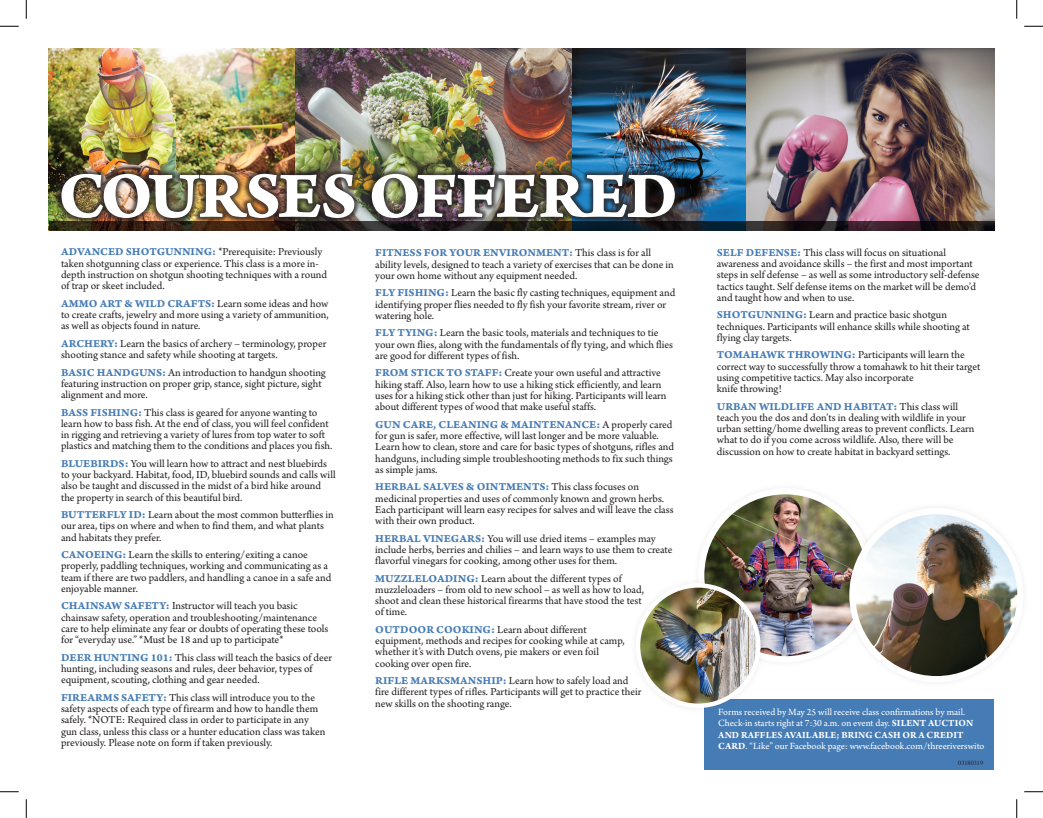
<style>
.page{position:relative;width:1043px;height:818px;background:#fff}
.page>*{position:absolute;margin:0;border:0;box-sizing:border-box;transform-origin:0 0}
.t1{font:68.62px "Arno Pro Bold Caption";letter-spacing:-.02em;color:#fff}
.t2{font:11.25px/11.2px "Arno Pro";color:#231f20}
.t3{font:11.25px "Arno Pro Bold Caption";color:#467cb5}
.t4{font:10px/11.5px "Arno Pro";color:#fff}
.t5{font:6.25px "Times";color:#231f20}
.s1{font-family:"Arno Pro Bold Caption";color:#467cb5}
.s2{font-family:"Arno Pro";color:#231f20}
.s3{font-weight:700}
</style>
<div class="page">
<div style="left:704px;top:699px;width:290px;height:70px;background:#467cb5"></div>
<img style="left:49px;top:49px;width:945px;height:172px">
<svg style="left:49px;top:221px;width:945px;height:10px;background:#241d1c"></svg>
<img style="left:701px;top:491px;width:168px;height:168px;border-radius:84px">
<div style="left:698px;top:488px;width:174px;height:174px;border:6px solid #fff;border-radius:50%"></div>
<div style="left:55px;top:167px;width:626px;height:57px;background:#231f20;opacity:.75"></div>
<div style="left:629px;top:576px;width:138px;height:138px;background:#231f20;opacity:.08"></div>
<img style="left:638px;top:585px;width:120px;height:120px;border-radius:60px">
<div style="left:636px;top:583px;width:124px;height:125px;border:4px solid #fff;border-radius:50%"></div>
<div style="left:842px;top:501px;width:186px;height:188px;background:#231f20;opacity:.08"></div>
<img style="left:852px;top:511px;width:168px;height:168px;border-radius:84px">
<div style="left:849px;top:508px;width:174px;height:174px;border:6px solid #fff;border-radius:50%"></div>
<svg style="left:0;top:25px;width:19px;height:2px"></svg>
<svg style="left:1024px;top:25px;width:18px;height:2px"></svg>
<svg style="left:0;top:791px;width:19px;height:1px"></svg>
<svg style="left:1024px;top:791px;width:18px;height:1px"></svg>
<svg style="left:25px;top:0;width:2px;height:19px"></svg>
<svg style="left:25px;top:799px;width:2px;height:19px"></svg>
<svg style="left:1016px;top:0;width:1px;height:19px"></svg>
<svg style="left:1016px;top:799px;width:1px;height:19px"></svg>
<h1 class="t1" style="left:58px;top:155px;width:622px">COURSES OFFERED</h1>
<p class="t2" style="left:61px;top:247px;width:267px"><span class="s1">ADVANCED SHOTGUNNING:</span> *Prerequisite: Previously taken shotgunning class or experience. This class is a more in&shy;depth instruction on shotgun shooting techniques with a round of trap or skeet included.</p>
<p class="t2" style="left:61px;top:298px;width:269px;text-align:justify"><span class="s1">AMMO ART &amp; WILD CRAFTS:</span> Learn some ideas and how to create crafts, jewelry and more using a variety of ammunition, as well as objects found in nature.</p>
<p class="t2" style="left:61px;top:338px;width:267px"><span class="s1">ARCHERY:</span> Learn the basics of archery – terminology, proper shooting stance and safety while shooting at targets.</p>
<p class="t2" style="left:61px;top:367px;width:266px"><span class="s1">BASIC HANDGUNS:</span> An introduction to handgun shooting featuring instruction on proper grip, stance, sight picture, sight alignment and more.</p>
<p class="t2" style="left:61px;top:407px;width:273px"><span class="s1">BASS FISHING:</span> This class is geared for anyone wanting to learn how to bass fish. At the end of class, you will feel confident in rigging and retrieving a variety of lures from top water to soft plastics and matching them to the conditions and places you fish.</p>
<p class="t2" style="left:61px;top:458px;width:276px"><span class="s1">BLUEBIRDS:</span> You will learn how to attract and nest bluebirds to your backyard. Habitat, food, ID, bluebird sounds and calls will also be taught and discussed in the midst of a bird hike around the property in search of this beautiful bird.</p>
<p class="t2" style="left:61px;top:509px;width:274px"><span class="s1">BUTTERFLY ID:</span> Learn about the most common butterflies in our area, tips on where and when to find them, and what plants and habitats they prefer.</p>
<p class="t2" style="left:61px;top:549px;width:272px"><span class="s1">CANOEING:</span> Learn the skills to entering/exiting a canoe properly, paddling techniques, working and communicating as a team if there are two paddlers, and handling a canoe in a safe and enjoyable manner.</p>
<p class="t2" style="left:61px;top:601px;width:269px"><span class="s1">CHAINSAW SAFETY:</span> Instructor will teach you basic chainsaw safety, operation and troubleshooting/maintenance care to help eliminate any fear or doubts of operating these tools for “everyday use.” *Must be 18 and up to participate*</p>
<p class="t2" style="left:61px;top:652px;width:272px"><span class="s1">DEER HUNTING 101:</span> This class will teach the basics of deer hunting, including seasons and rules, deer behavior, types of equipment, scouting, clothing and gear needed.</p>
<p class="t2" style="left:61px;top:692px;width:266px"><span class="s1">FIREARMS SAFETY:</span> This class will introduce you to the safety aspects of each type of firearm and how to handle them safely. *NOTE: Required class in order to participate in any gun class, unless this class or a hunter education class was taken previously. Please note on form if taken previously.</p>
<p class="t3" style="left:375px;top:246px;width:277px">FITNESS FOR YOUR ENVIRONMENT: <span class="s2">This class is for all</span></p>
<p class="t2" style="left:375px;top:259px;width:300px">ability levels, designed to teach a variety of exercises that can be done in your own home without any equipment needed.</p>
<p class="t2" style="left:375px;top:288px;width:301px"><span class="s1">FLY FISHING:</span> Learn the basic fly casting techniques, equipment and identifying proper flies needed to fly fish your favorite stream, river or watering hole.</p>
<p class="t2" style="left:375px;top:328px;width:299px"><span class="s1">FLY TYING:</span> Learn the basic tools, materials and techniques to tie your own flies, along with the fundamentals of fly tying, and which flies are good for different types of fish.</p>
<p class="t2" style="left:375px;top:368px;width:293px"><span class="s1">FROM STICK TO STAFF:</span> Create your own useful and attractive hiking staff. Also, learn how to use a hiking stick efficiently, and learn uses for a hiking stick other than just for hiking. Participants will learn about different types of wood that make useful staffs.</p>
<p class="t3" style="left:375px;top:417px;width:299px">GUN CARE, CLEANING &amp; MAINTENANCE: <span class="s2">A properly cared</span></p>
<p class="t2" style="left:375px;top:430px;width:300px">for gun is safer, more effective, will last longer and be more valuable.<br>Learn how to clean, store and care for basic types of shotguns, rifles and handguns, including simple troubleshooting methods to fix such things as simple jams.</p>
<p class="t3" style="left:375px;top:480px;width:265px">HERBAL SALVES &amp; OINTMENTS: <span class="s2">This class focuses on</span></p>
<p class="t2" style="left:375px;top:493px;width:300px">medicinal properties and uses of commonly known and grown herbs.<br>Each participant will learn easy recipes for salves and will leave the class with their own product.</p>
<p class="t2" style="left:375px;top:533px;width:299px"><span class="s1">HERBAL VINEGARS:</span> You will use dried items – examples may include herbs, berries and chilies – and learn ways to use them to create flavorful vinegars for cooking, among other uses for them.</p>
<p class="t2" style="left:375px;top:573px;width:270px"><span class="s1">MUZZLELOADING:</span> Learn about the different types of muzzleloaders – from old to new school – as well as how to load, shoot and clean these historical firearms that have stood the test of time.</p>
<p class="t2" style="left:375px;top:624px;width:251px"><span class="s1">OUTDOOR COOKING:</span> Learn about different equipment, methods and recipes for cooking while at camp, whether it’s with Dutch ovens, pie makers or even foil cooking over open fire.</p>
<p class="t2" style="left:375px;top:675px;width:268px"><span class="s1">RIFLE MARKSMANSHIP:</span> Learn how to safely load and fire different types of rifles. Participants will get to practice their new skills on the shooting range.</p>
<p class="t2" style="left:717px;top:247px;width:264px"><span class="s1">SELF DEFENSE:</span> This class will focus on situational awareness and avoidance skills – the first and most important steps in self defense – as well as some introductory self-defense tactics taught. Self defense items on the market will be demo’d and taught how and when to use.</p>
<p class="t2" style="left:717px;top:310px;width:254px"><span class="s1">SHOTGUNNING:</span> Learn and practice basic shotgun techniques. Participants will enhance skills while shooting at flying clay targets.</p>
<p class="t2" style="left:717px;top:350px;width:265px"><span class="s1">TOMAHAWK THROWING:</span> Participants will learn the correct way to successfully throw a tomahawk to hit their target using competitive tactics. May also incorporate<br>knife throwing!</p>
<p class="t3" style="left:717px;top:399px;width:243px">URBAN WILDLIFE AND HABITAT: <span class="s2">This class will</span></p>
<p class="t2" style="left:717px;top:412px;width:259px">teach you the dos and don’ts in dealing with wildlife in your urban setting/home dwelling areas to prevent conflicts. Learn what to do if you come across wildlife. Also, there will be discussion on how to create habitat in backyard settings.</p>
<p class="t4" style="left:718px;top:706px;width:268px">Forms received by May 25 will receive class confirmations by mail.<br>Check-in starts right at 7:30 a.m. on event day. <span class="s3">SILENT AUCTION AND RAFFLES AVAILABLE; BRING CASH OR A CREDIT CARD</span>. “Like” our Facebook page: www.facebook.com/threeriverswito</p>
<p class="t5" style="left:958px;top:757px;width:26px">03180319</p>
</div>
